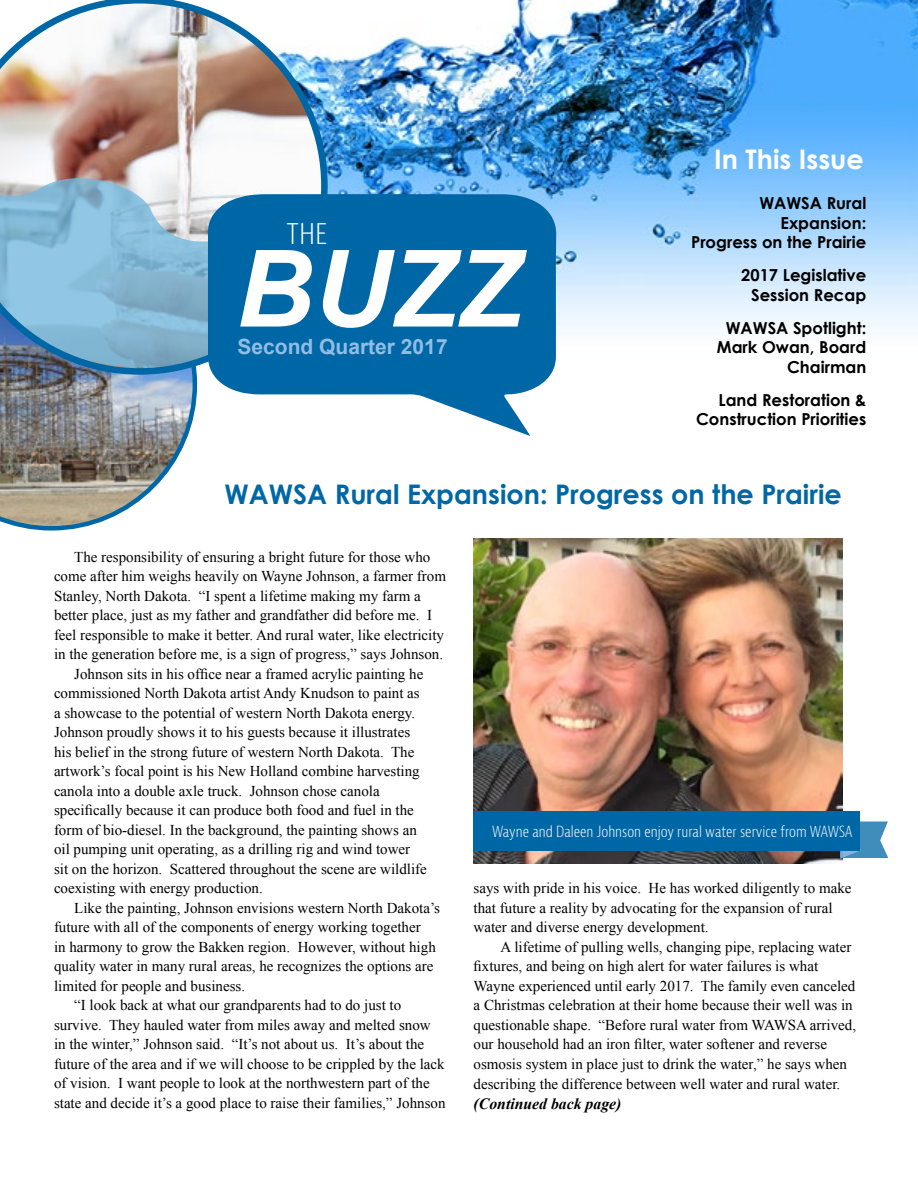
<style>
.page{position:relative;width:918px;height:1188px;background:#fff}
.page>*{position:absolute;margin:0;border:0;box-sizing:border-box;transform-origin:0 0}
.t1{font:italic 700 106.8px "Arial";color:#fff}
.t2{font:300 condensed 30.3px "Bernina Sans";color:#fff}
.t3{font:700 27px "Century Gothic";color:#0067a6}
.t4{font:700 27px "Century Gothic";color:#fff}
.t5{font:700 21px "Arial";color:#91bde5}
.t6{font:700 16.5px/19.5px "Century Gothic";color:#000;text-align:right}
.t7{font:italic 700 15.75px "Times New Roman";color:#000}
.t8{font:15px/19.6px "Times New Roman";color:#000}
.t9{font:300 condensed 15px "Bernina Sans";color:#fff}
</style>
<div class="page">
<img style="left:197px;top:0;width:721px;height:387px">
<img style="left:0;top:375px;width:197px;height:156px">
<img style="left:0;top:0;width:328px;height:375px">
<svg style="left:208px;top:194px;width:349px;height:242px;fill:#0067a6"></svg>
<img style="left:474px;top:539px;width:368px;height:325px">
<svg style="left:840px;top:821px;width:48px;height:38px"></svg>
<div style="left:474px;top:812px;width:386px;height:39px;background:#0067a6"></div>
<h2 class="t2" style="left:287px;top:215px;width:43px">THE</h2>
<h1 class="t1" style="left:236px;top:218px;width:286px">BUZZ</h1>
<h3 class="t5" style="left:238px;top:332px;width:212px">Second Quarter 2017</h3>
<h3 class="t4" style="left:714px;top:139px;width:151px">In This Issue</h3>
<p class="t6" style="left:691px;top:193px;width:177px">WAWSA Rural<br>Expansion:<br>Progress on the Prairie</p>
<p class="t6" style="left:741px;top:265px;width:127px;text-align:center">2017 Legislative<br>Session Recap</p>
<p class="t6" style="left:717px;top:317px;width:151px">WAWSA Spotlight:<br>Mark Owan, Board<br>Chairman</p>
<p class="t6" style="left:696px;top:389px;width:172px">Land Restoration &amp;<br>Construction Priorities</p>
<h3 class="t3" style="left:225px;top:474px;width:619px">WAWSA Rural Expansion: Progress on the Prairie</h3>
<p class="t8" style="left:74px;top:546px;width:358px">The responsibility of ensuring a bright future for those who</p>
<p class="t8" style="left:54px;top:566px;width:394px">come after him weighs heavily on Wayne Johnson, a farmer from</p>
<p class="t8" style="left:54px;top:585px;width:368px">Stanley, North Dakota. “I spent a lifetime making my farm a</p>
<p class="t8" style="left:54px;top:605px;width:380px">better place, just as my father and grandfather did before me. I</p>
<p class="t8" style="left:54px;top:624px;width:392px">feel responsible to make it better. And rural water, like electricity</p>
<p class="t8" style="left:54px;top:644px;width:391px">in the generation before me, is a sign of progress,” says Johnson.</p>
<p class="t8" style="left:74px;top:663px;width:351px">Johnson sits in his office near a framed acrylic painting he</p>
<p class="t8" style="left:54px;top:683px;width:367px">commissioned North Dakota artist Andy Knudson to paint as</p>
<p class="t8" style="left:54px;top:702px;width:363px">a showcase to the potential of western North Dakota energy.</p>
<p class="t8" style="left:54px;top:722px;width:358px">Johnson proudly shows it to his guests because it illustrates</p>
<p class="t8" style="left:54px;top:741px;width:362px">his belief in the strong future of western North Dakota. The</p>
<p class="t8" style="left:54px;top:761px;width:367px">artwork’s focal point is his New Holland combine harvesting</p>
<p class="t8" style="left:54px;top:780px;width:327px">canola into a double axle truck. Johnson chose canola</p>
<p class="t8" style="left:54px;top:800px;width:361px">specifically because it can produce both food and fuel in the</p>
<p class="t8" style="left:54px;top:819px;width:364px">form of bio-diesel. In the background, the painting shows an</p>
<p class="t8" style="left:54px;top:839px;width:358px">oil pumping unit operating, as a drilling rig and wind tower</p>
<p class="t8" style="left:54px;top:858px;width:374px">sit on the horizon. Scattered throughout the scene are wildlife</p>
<p class="t8" style="left:54px;top:878px;width:210px">coexisting with energy production.</p>
<p class="t8" style="left:74px;top:897px;width:367px">Like the painting, Johnson envisions western North Dakota’s</p>
<p class="t8" style="left:54px;top:917px;width:368px">future with all of the components of energy working together</p>
<p class="t8" style="left:54px;top:936px;width:383px">in harmony to grow the Bakken region. However, without high</p>
<p class="t8" style="left:54px;top:956px;width:381px">quality water in many rural areas, he recognizes the options are</p>
<p class="t8" style="left:54px;top:975px;width:193px">limited for people and business.</p>
<p class="t8" style="left:74px;top:995px;width:329px">“I look back at what our grandparents had to do just to</p>
<p class="t8" style="left:54px;top:1014px;width:378px">survive. They hauled water from miles away and melted snow</p>
<p class="t8" style="left:54px;top:1034px;width:372px">in the winter,” Johnson said. “It’s not about us. It’s about the</p>
<p class="t8" style="left:54px;top:1053px;width:392px">future of the area and if we will choose to be crippled by the lack</p>
<p class="t8" style="left:54px;top:1073px;width:377px">of vision. I want people to look at the northwestern part of the</p>
<p class="t8" style="left:54px;top:1092px;width:393px">state and decide it’s a good place to raise their families,” Johnson</p>
<p class="t9" style="left:492px;top:823px;width:362px">Wayne and Daleen Johnson enjoy rural water service from WAWSA</p>
<p class="t8" style="left:474px;top:878px;width:379px">says with pride in his voice. He has worked diligently to make that future a reality by advocating for the expansion of rural water and diverse energy development.</p>
<p class="t8" style="left:474px;top:936px;width:384px;text-indent:27px">A lifetime of pulling wells, changing pipe, replacing water fixtures, and being on high alert for water failures is what Wayne experienced until early 2017. The family even canceled a Christmas celebration at their home because their well was in questionable shape. “Before rural water from WAWSA arrived, our household had an iron filter, water softener and reverse osmosis system in place just to drink the water,” he says when describing the difference between well water and rural water.</p>
<p class="t7" style="left:474px;top:1093px;width:149px">(Continued back page)</p>
</div>
